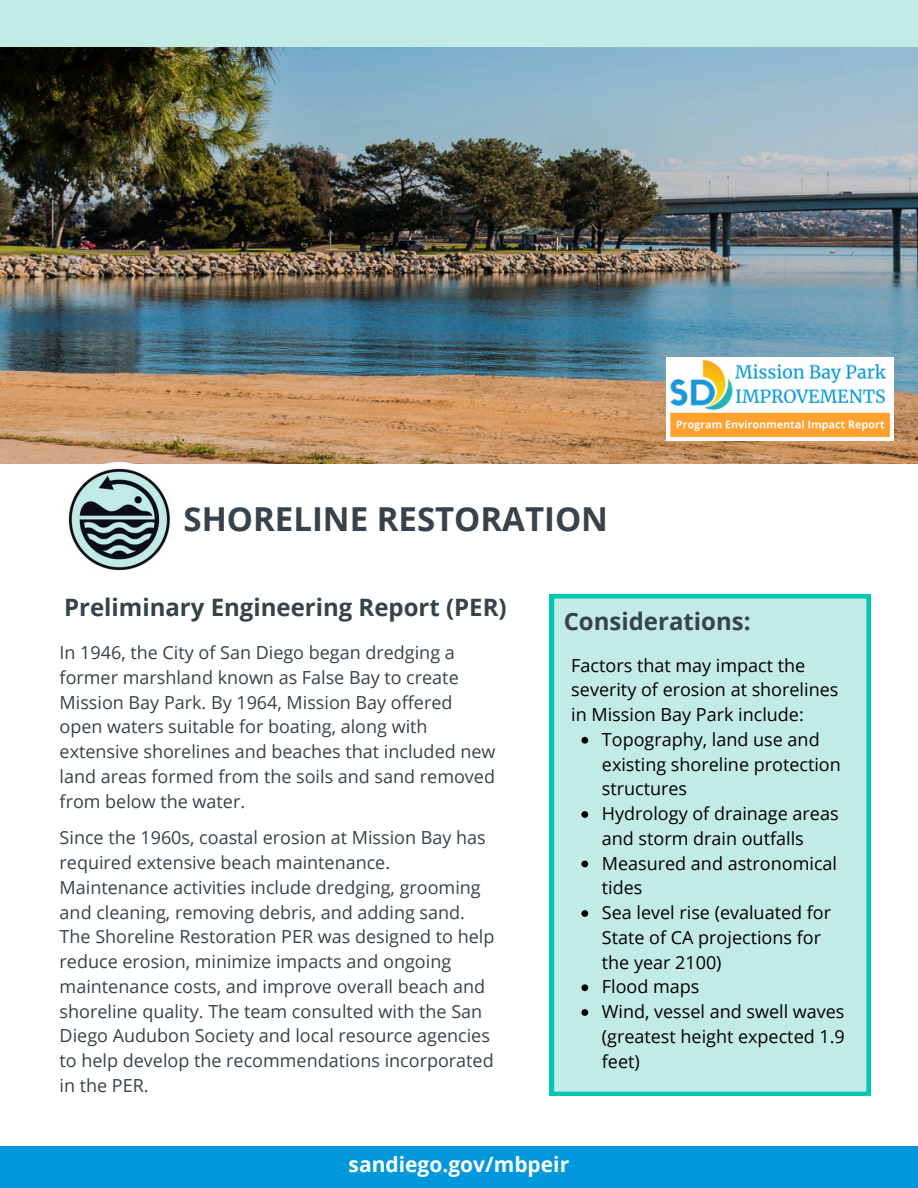
<style>
.page{position:relative;width:918px;height:1188px;background:#fff}
.page>*{position:absolute;margin:0;border:0;box-sizing:border-box;transform-origin:0 0}
.t1{font:700 33px "Open Sans";color:#37424a}
.t2{font:700 24px "Open Sans";color:#37424a}
.t3{font:700 21px "Open Sans";color:#fff}
.t4{font:18px/24.8px "Open Sans";color:#37424a}
.t5{font:18px/24.8px "Open Sans";color:#000}
</style>
<div class="page">
<img style="left:0;top:47px;width:918px;height:416px">
<div style="left:0;top:1147px;width:918px;height:41px;background:#0098db"></div>
<div style="left:0;top:0;width:918px;height:47px;background:#c2ebe6"></div>
<img style="left:666px;top:357px;width:227px;height:84px">
<img style="left:63px;top:463px;width:113px;height:108px">
<div style="left:550px;top:594px;width:321px;height:502px;background:#c2ebe6"></div>
<svg style="left:581px;top:737px;width:7px;height:7px"></svg>
<svg style="left:581px;top:811px;width:7px;height:7px"></svg>
<svg style="left:581px;top:861px;width:7px;height:6px"></svg>
<svg style="left:581px;top:910px;width:7px;height:7px"></svg>
<svg style="left:581px;top:984px;width:7px;height:7px"></svg>
<svg style="left:581px;top:1009px;width:7px;height:7px"></svg>
<h2 class="t1" style="left:184px;top:496px;width:426px">SHORELINE RESTORATION</h2>
<p class="t2" style="left:64px;top:591px;width:444px">Preliminary Engineering Report (PER)</p>
<h1 class="t4" style="left:60px;top:640px;width:437px">In 1946, the City of San Diego began dredging a former marshland known as False Bay to create Mission Bay Park. By 1964, Mission Bay offered open waters suitable for boating, along with extensive shorelines and beaches that included new land areas formed from the soils and sand removed from below the water.</h1>
<h2 class="t4" style="left:60px;top:825px;width:436px">Since the 1960s, coastal erosion at Mission Bay has required extensive beach maintenance.<br>Maintenance activities include dredging, grooming and cleaning, removing debris, and adding sand.<br>The Shoreline Restoration PER was designed to help reduce erosion, minimize impacts and ongoing maintenance costs, and improve overall beach and shoreline quality. The team consulted with the San Diego Audubon Society and local resource agencies to help develop the recommendations incorporated in the PER.</h2>
<p class="t2" style="left:564px;top:605px;width:188px">Considerations:</p>
<p class="t5" style="left:571px;top:652px;width:269px">Factors that may impact the severity of erosion at shorelines in Mission Bay Park include:</p>
<p class="t5" style="left:602px;top:727px;width:240px">Topography, land use and existing shoreline protection structures</p>
<p class="t5" style="left:602px;top:801px;width:238px">Hydrology of drainage areas and storm drain outfalls</p>
<p class="t5" style="left:602px;top:850px;width:237px">Measured and astronomical tides</p>
<p class="t5" style="left:602px;top:900px;width:231px">Sea level rise (evaluated for<br>State of CA projections for the year 2100)</p>
<p class="t5" style="left:602px;top:974px;width:99px">Flood maps</p>
<h3 class="t5" style="left:602px;top:999px;width:244px;text-align:justify">Wind, vessel and swell waves (greatest height expected 1.9 feet)</h3>
<p class="t3" style="left:349px;top:1150px;width:222px">sandiego.gov/mbpeir</p>
</div>
